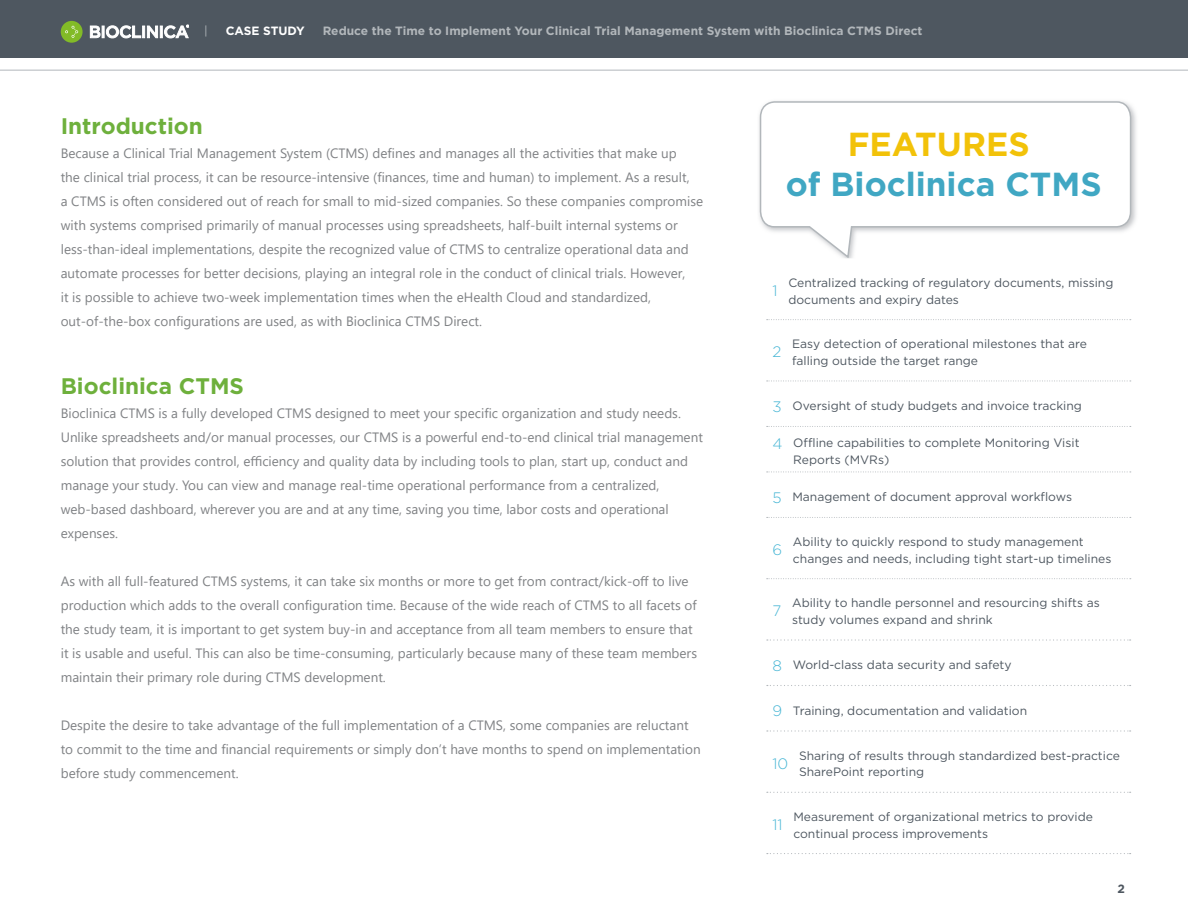
<style>
.page{position:relative;width:1188px;height:918px;background:#fff}
.page>*{position:absolute;margin:0;border:0;box-sizing:border-box;transform-origin:0 0}
.t1{font:700 33.3px/39.3px "Gotham";color:#40a7c3;text-align:center}
.Header__Green__copy{font:700 22.5px "Gotham";color:#6eb03c}
.t2{font:300 15.15px "Gotham HTF";color:#47b6d5}
.para_text{font:13.5px/24px "Segoe UI";color:#808285}
.t3{font:12.15px/16.6px "Gotham HTF";color:#4e5760}
.t4{font:700 12px "Gotham HTF";color:#b2b7bb}
.t5{font:700 12px "Gotham HTF";color:#fff}
.t6{font:700 12px "Gotham HTF";color:#4e5760}
.t7{font:12px "Gotham HTF";color:#b2b7bb}
.s1{color:#f2c209}
.s2{font-weight:300;font-size:15.15px;color:#47b6d5}
</style>
<div class="page">
<div style="left:0;top:0;width:1188px;height:58px;background:#4e5760"></div>
<hr style="left:0;top:70px;width:1188px;height:1px;background:#b2b7bb">
<div style="left:61px;top:21px;width:22px;height:22px;background:#82bb27;border-radius:50%"></div>
<svg style="left:65px;top:26px;width:13px;height:12px"></svg>
<svg style="left:90px;top:25px;width:99px;height:13px"></svg>
<img style="left:1132px;top:108px;width:4px;height:117px">
<svg style="left:759px;top:101px;width:373px;height:157px"></svg>
<svg style="left:767px;top:381px;width:364px;height:1px"></svg>
<svg style="left:767px;top:426px;width:364px;height:1px"></svg>
<svg style="left:767px;top:472px;width:364px;height:1px"></svg>
<svg style="left:767px;top:517px;width:364px;height:1px"></svg>
<svg style="left:767px;top:578px;width:364px;height:1px"></svg>
<svg style="left:767px;top:639px;width:364px;height:2px"></svg>
<svg style="left:767px;top:685px;width:364px;height:1px"></svg>
<svg style="left:767px;top:730px;width:364px;height:2px"></svg>
<svg style="left:767px;top:792px;width:364px;height:1px"></svg>
<svg style="left:767px;top:853px;width:364px;height:1px"></svg>
<svg style="left:767px;top:319px;width:364px;height:1px"></svg>
<p class="t7" style="left:204px;top:24px;width:5px">|</p>
<p class="t5" style="left:226px;top:24px;width:81px">CASE STUDY</p>
<p class="t4" style="left:323px;top:24px;width:601px">Reduce the Time to Implement Your Clinical Trial Management System with Bioclinica CTMS Direct</p>
<p class="Header__Green__copy" style="left:61px;top:113px;width:144px">Introduction</p>
<p class="para_text" style="left:61px;top:140px;width:644px">Because a Clinical Trial Management System (CTMS) defines and manages all the activities that make up<br>the clinical trial process, it can be resource-intensive (finances, time and human) to implement. As a result,<br>a CTMS is often considered out of reach for small to mid-sized companies. So these companies compromise with systems comprised primarily of manual processes using spreadsheets, half-built internal systems or less-than-ideal implementations, despite the recognized value of CTMS to centralize operational data and automate processes for better decisions, playing an integral role in the conduct of clinical trials. However,<br>it is possible to achieve two-week implementation times when the eHealth Cloud and standardized, out-of-the-box configurations are used, as with Bioclinica CTMS Direct.</p>
<p class="Header__Green__copy" style="left:61px;top:373px;width:185px">Bioclinica CTMS</p>
<p class="para_text" style="left:61px;top:400px;width:644px">Bioclinica CTMS is a fully developed CTMS designed to meet your specific organization and study needs.<br>Unlike spreadsheets and/or manual processes, our CTMS is a powerful end-to-end clinical trial management solution that provides control, efficiency and quality data by including tools to plan, start up, conduct and manage your study. You can view and manage real-time operational performance from a centralized, web-based dashboard, wherever you are and at any time, saving you time, labor costs and operational expenses.</p>
<p class="para_text" style="left:61px;top:568px;width:638px">As with all full-featured CTMS systems, it can take six months or more to get from contract/kick-off to live production which adds to the overall configuration time. Because of the wide reach of CTMS to all facets of the study team, it is important to get system buy-in and acceptance from all team members to ensure that it is usable and useful. This can also be time-consuming, particularly because many of these team members maintain their primary role during CTMS development.</p>
<p class="para_text" style="left:61px;top:712px;width:641px">Despite the desire to take advantage of the full implementation of a CTMS, some companies are reluctant to commit to the time and financial requirements or simply don’t have months to spend on implementation before study commencement.</p>
<p class="t1" style="left:786px;top:124px;width:317px"><span class="s1">FEATURES<br></span>of Bioclinica CTMS</p>
<p class="t2" style="left:772px;top:283px;width:7px">1</p>
<p class="t3" style="left:788px;top:274px;width:327px">Centralized tracking of regulatory documents, missing documents and expiry dates</p>
<p class="t2" style="left:772px;top:344px;width:10px">2</p>
<p class="t3" style="left:792px;top:336px;width:296px">Easy detection of operational milestones that are falling outside the target range</p>
<p class="t3" style="left:772px;top:397px;width:311px"><span class="s2">3</span> Oversight of study budgets and invoice tracking</p>
<p class="t3" style="left:793px;top:434px;width:288px;text-indent:-21px"><span class="s2">4</span> Offline capabilities to complete Monitoring Visit<br>Reports (MVRs)</p>
<p class="t3" style="left:772px;top:488px;width:301px"><span class="s2">5</span> Management of document approval workflows</p>
<p class="t2" style="left:772px;top:542px;width:11px">6</p>
<p class="t3" style="left:793px;top:533px;width:320px">Ability to quickly respond to study management changes and needs, including tight start-up timelines</p>
<p class="t2" style="left:772px;top:603px;width:10px">7</p>
<p class="t3" style="left:792px;top:595px;width:309px">Ability to handle personnel and resourcing shifts as study volumes expand and shrink</p>
<p class="t3" style="left:772px;top:656px;width:241px"><span class="s2">8</span> World-class data security and safety</p>
<p class="t3" style="left:772px;top:702px;width:256px"><span class="s2">9</span> Training, documentation and validation</p>
<p class="t2" style="left:772px;top:755px;width:17px">10</p>
<p class="t3" style="left:799px;top:747px;width:322px">Sharing of results through standardized best-practice<br>SharePoint reporting</p>
<p class="t2" style="left:772px;top:816px;width:12px">11</p>
<p class="t3" style="left:793px;top:808px;width:301px">Measurement of organizational metrics to provide continual process improvements</p>
<p class="t6" style="left:1118px;top:882px;width:9px">2</p>
</div>
